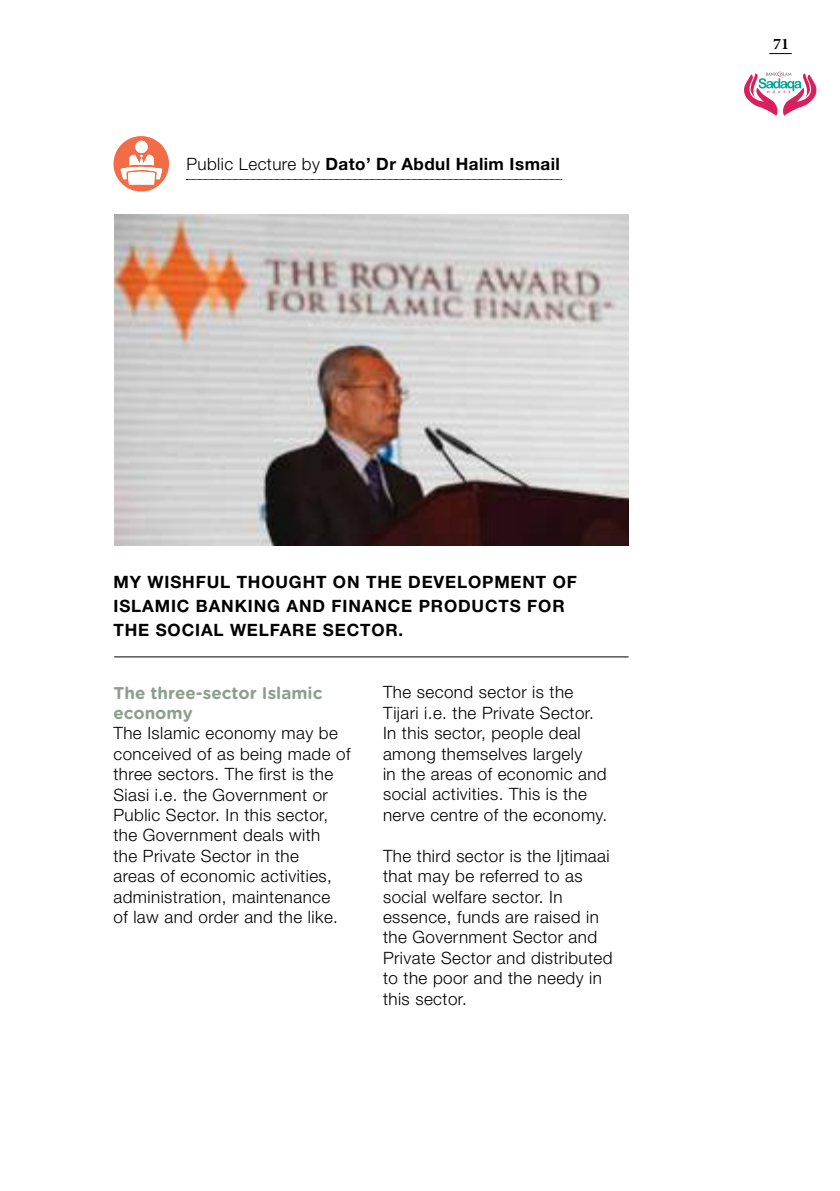
<style>
.page{position:relative;width:840px;height:1191px;background:#fff}
.page>*{position:absolute;margin:0;border:0;box-sizing:border-box;transform-origin:0 0}
.t1{font:300 17px/20.4px "Helvetica Neue";letter-spacing:.025em;color:#000}
.t2{font:700 17px/24px "Helvetica Neue";letter-spacing:.05em;color:#000}
.t3{font:700 17px "Helvetica Neue";letter-spacing:.025em;color:#000}
.t4{font:700 17px/20.4px "Gotham Rounded";color:#8d9f8c}
.t5{font:700 16px "Minion Pro";color:#000}
.s1{font-weight:300}
.s2{color:#fff}
</style>
<div class="page">
<svg style="left:186px;top:179px;width:375px;height:1px"></svg>
<hr style="left:114px;top:656px;width:514px;height:1px;background:#000">
<img style="left:114px;top:214px;width:514px;height:331px">
<div style="left:113px;top:136px;width:56px;height:56px;background:#f26c45;border-radius:50%"></div>
<svg style="left:120px;top:141px;width:42px;height:44px"></svg>
<svg style="left:769px;top:53px;width:22px;height:1px"></svg>
<svg style="left:744px;top:71px;width:73px;height:45px"></svg>
<p class="t3" style="left:186px;top:154px;width:379px"><span class="s1">Public Lecture by</span> DATO’ DR ABDUL HALIM ISMAIL<span class="s2">L</span></p>
<p class="t2" style="left:113px;top:569px;width:70px">MY WISHF</p>
<p class="t2" style="left:206px;top:569px;width:96px">UL THOUGHT</p>
<p class="t2" style="left:113px;top:569px;width:460px;text-indent:219px">ON TH E DEVELOPMENT OF<br>ISLAM IC BANKING AND FINANCE PRODUCTS</p>
<p class="t2" style="left:527px;top:593px;width:39px">FOR</p>
<p class="t2" style="left:113px;top:617px;width:291px">TH E SOCIAL WELFARE SECTOR.</p>
<p class="t4" style="left:113px;top:681px;width:210px">The three-sector Islamic economy</p>
<p class="t1" style="left:113px;top:723px;width:238px">The Islamic economy may be conceived of as being made of three sectors. The first is the<br>Siasi i.e. the Government or<br>Public Sector. In this sector, the Government deals with<br>the Private Sector in the<br>areas of economic activities, administration, maintenance<br>of law and order and the like.</p>
<p class="t1" style="left:383px;top:682px;width:225px">The second sector is the<br>Tijari i.e. the Private Sector.<br>In this sector, people deal among themselves largely<br>in the areas of economic and social activities. This is the nerve centre of the economy.</p>
<p class="t1" style="left:383px;top:845px;width:231px">The third sector is the Ijtimaai that may be referred to as social welfare sector. In essence, funds are raised in the Government Sector and<br>Private Sector and distributed to the poor and the needy in this sector.</p>
<p class="t5" style="left:772px;top:33px;width:17px">71</p>
</div>
